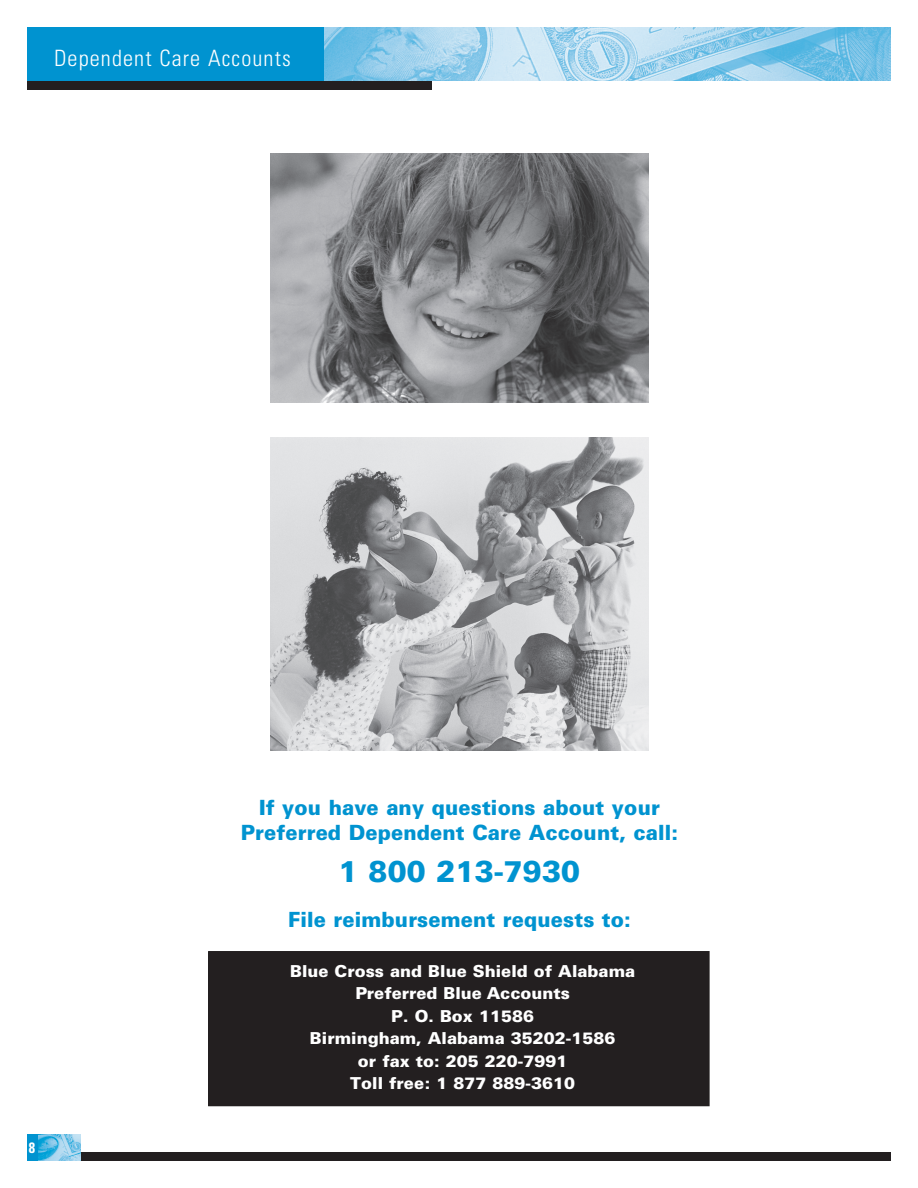
<style>
.page{position:relative;width:918px;height:1188px;background:#fff}
.page>*{position:absolute;margin:0;border:0;box-sizing:border-box;transform-origin:0 0}
.t1{font:900 30px "Univers LT Std";letter-spacing:.005em;color:#0093d0;scale:.95 1}
.t2{font:300 condensed 22.5px "Univers LT Std";letter-spacing:.05em;color:#fff}
.t3{font:900 21px/25.2px "Univers LT Std";letter-spacing:.005em;color:#0093d0;text-align:center;scale:.95 1}
.t4{font:900 16.5px/22.5px "Univers LT Std";color:#fff;text-align:center}
.t5{font:700 condensed 15px "Univers LT Std";color:#fff;scale:.95 1}
</style>
<div class="page">
<div style="left:81px;top:1152px;width:810px;height:9px;background:#231f20"></div>
<img style="left:324px;top:27px;width:567px;height:54px">
<div style="left:27px;top:27px;width:297px;height:54px;background:#0093d0"></div>
<div style="left:27px;top:81px;width:405px;height:9px;background:#231f20"></div>
<img style="left:37px;top:1134px;width:44px;height:27px">
<div style="left:27px;top:1134px;width:10px;height:27px;background:#0093d0"></div>
<div style="left:208px;top:951px;width:502px;height:155px;background:#231f20"></div>
<img style="left:270px;top:437px;width:378px;height:314px">
<img style="left:270px;top:153px;width:378px;height:249px">
<h2 class="t2" style="left:54px;top:49px;width:238px">Dependent Care Accounts</h2>
<p class="t5" style="left:29px;top:1142px;width:8px">8</p>
<p class="t3" style="left:241px;top:796px;width:462px">If you have any questions about your<br>Preferred Dependent Care Account, call:</p>
<h1 class="t1" style="left:339px;top:859px;width:255px">1 800 213-7930</h1>
<p class="t3" style="left:288px;top:908px;width:362px">File reimbursement requests to:</p>
<p class="t4" style="left:290px;top:961px;width:347px">Blue Cross and Blue Shield of Alabama<br>Preferred Blue Accounts<br>P. O. Box 11586<br>Birmingham, Alabama 35202-1586<br>or fax to: 205 220-7991<br>Toll free: 1 877 889-3610</p>
</div>
